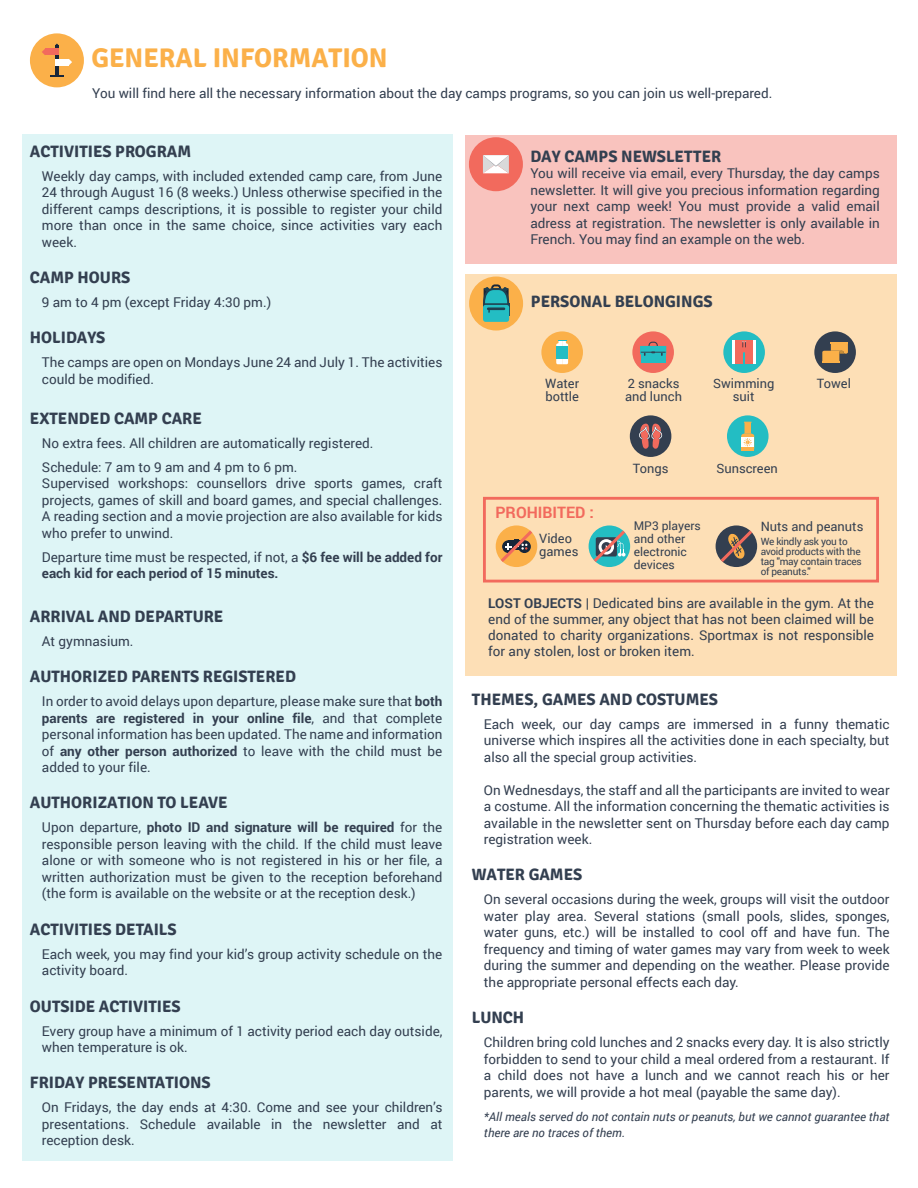
<style>
.page{position:relative;width:918px;height:1188px;background:#fff}
.page>*{position:absolute;margin:0;border:0;box-sizing:border-box;transform-origin:0 0}
.t1{font:700 27px "Signika";color:#fbb049}
.t2{font:700 16.5px "Signika";color:#333f50}
.t3{font:700 15.75px "Roboto";color:#f26a5d}
.t4{font:13.5px/16.5px "Roboto";color:#333f50;text-align:justify}
.t5{font:700 13.5px/16.5px "Roboto";color:#333f50}
.t6{font:12.9px/12.9px "Roboto";color:#333f50}
.t7{font:italic 12px/16.5px "Roboto";color:#333f50}
.t8{font:12px/12.9px "Roboto";color:#333f50}
.t9{font:10.05px/10.1px "Roboto";letter-spacing:-.025em;color:#333f50}
.s1{font-weight:400}
.s2{font-weight:700}
</style>
<div class="page">
<div style="left:22px;top:135px;width:431px;height:1026px;background:#def5f6"></div>
<div style="left:30px;top:33px;width:54px;height:54px;background:#fbb049;border-radius:50%"></div>
<hr style="left:55px;top:45px;width:4px;height:31px;background:#182639">
<div style="left:45px;top:49px;width:14px;height:6px;background:#f26a5d"></div>
<svg style="left:42px;top:49px;width:3px;height:6px"></svg>
<div style="left:55px;top:59px;width:14px;height:6px;background:#fff"></div>
<svg style="left:69px;top:59px;width:3px;height:6px"></svg>
<svg style="left:50px;top:76px;width:14px;height:1px"></svg>
<div style="left:465px;top:274px;width:432px;height:402px;background:#fddfb6"></div>
<div style="left:541px;top:331px;width:42px;height:42px;background:#fbb049;border-radius:50%"></div>
<svg style="left:556px;top:340px;width:12px;height:24px"></svg>
<div style="left:632px;top:331px;width:42px;height:42px;background:#f26a5d;border-radius:50%"></div>
<div style="left:641px;top:348px;width:25px;height:15px;background:#23bdc3"></div>
<svg style="left:640px;top:342px;width:26px;height:14px"></svg>
<div style="left:723px;top:331px;width:42px;height:42px;background:#23bdc3;border-radius:50%"></div>
<div style="left:732px;top:341px;width:11px;height:23px;background:#f26a5d"></div>
<div style="left:745px;top:341px;width:11px;height:23px;background:#f26a5d"></div>
<hr style="left:753px;top:341px;width:3px;height:23px;background:#fff">
<hr style="left:732px;top:341px;width:3px;height:23px;background:#fff">
<svg style="left:742px;top:341px;width:4px;height:12px"></svg>
<div style="left:814px;top:331px;width:42px;height:42px;background:#333f50;border-radius:50%"></div>
<svg style="left:822px;top:342px;width:26px;height:21px"></svg>
<div style="left:630px;top:415px;width:41px;height:42px;background:#333f50;border-radius:50%"></div>
<svg style="left:639px;top:424px;width:23px;height:25px"></svg>
<div style="left:727px;top:415px;width:42px;height:42px;background:#23bdc3;border-radius:50%"></div>
<div style="left:741px;top:434px;width:13px;height:17px;background:#fbb049;border-radius:2px"></div>
<div style="left:741px;top:442px;width:13px;height:9px;background:#fbb049"></div>
<div style="left:741px;top:437px;width:13px;height:10px;background:#fff"></div>
<svg style="left:743px;top:422px;width:9px;height:24px"></svg>
<div style="left:469px;top:277px;width:54px;height:54px;background:#fbb049;border-radius:50%"></div>
<div style="left:483px;top:305px;width:26px;height:17px;background:#23bdc3;border-radius:3px"></div>
<svg style="left:483px;top:284px;width:26px;height:29px"></svg>
<div style="left:483px;top:497px;width:396px;height:86px;border:3px solid #f26a5d"></div>
<svg style="left:716px;top:525px;width:41px;height:42px"></svg>
<svg style="left:717px;top:527px;width:38px;height:38px"></svg>
<svg style="left:496px;top:525px;width:41px;height:42px"></svg>
<svg style="left:497px;top:527px;width:39px;height:38px"></svg>
<svg style="left:589px;top:525px;width:41px;height:42px"></svg>
<svg style="left:590px;top:527px;width:38px;height:38px"></svg>
<div style="left:465px;top:135px;width:432px;height:128px;background:#f9c3be"></div>
<div style="left:469px;top:137px;width:54px;height:54px;background:#f26a5d;border-radius:50%"></div>
<svg style="left:483px;top:155px;width:26px;height:18px"></svg>
<h1 class="t1" style="left:91px;top:42px;width:298px">GENERAL INFORMATION</h1>
<p class="t4" style="left:92px;top:85px;width:682px">You will find here all the necessary information about the day camps programs, so you can join us well-prepared.</p>
<p class="t2" style="left:30px;top:141px;width:163px">ACTIVITIES PROGRAM</p>
<p class="t4" style="left:42px;top:167px;width:402px">Weekly day camps, with included extended camp care, from June 24 through August 16 (8 weeks.) Unless otherwise specified in the different camps descriptions, it is possible to register your child more than once in the same choice, since activities vary each week.</p>
<p class="t2" style="left:30px;top:268px;width:102px">CAMP HOURS</p>
<p class="t4" style="left:42px;top:294px;width:231px">9 am to 4 pm (except Friday 4:30 pm.)</p>
<p class="t2" style="left:30px;top:328px;width:77px">HOLIDAYS</p>
<p class="t4" style="left:42px;top:354px;width:402px">The camps are open on Mondays June 24 and July 1. The activities could be modified.</p>
<p class="t2" style="left:30px;top:408px;width:173px">EXTENDED CAMP CARE</p>
<p class="t4" style="left:42px;top:430px;width:333px;line-height:24px">No extra fees. All children are automatically registered.<br>Schedule: 7 am to 9 am and 4 pm to 6 pm.</p>
<p class="t4" style="left:42px;top:474px;width:402px">Supervised workshops: counsellors drive sports games, craft projects, games of skill and board games, and special challenges.<br>A reading section and a movie projection are also available for kids who prefer to unwind.</p>
<p class="t5" style="left:42px;top:548px;width:402px"><span class="s1">Departure time must be respected, if not, a</span> $6 fee will be added for each kid for each period of 15 minutes.</p>
<p class="t2" style="left:30px;top:606px;width:195px">ARRIVAL AND DEPARTURE</p>
<p class="t4" style="left:42px;top:632px;width:93px">At gymnasium.</p>
<p class="t2" style="left:30px;top:667px;width:268px">AUTHORIZED PARENTS REGISTERED</p>
<p class="t4" style="left:42px;top:693px;width:402px">In order to avoid delays upon departure, please make sure that <span class="s2">both parents are registered in your online file</span>, and that complete personal information has been updated. The name and information of <span class="s2">any other person authorized</span> to leave with the child must be added to your file.</p>
<p class="t2" style="left:30px;top:793px;width:199px">AUTHORIZATION TO LEAVE</p>
<p class="t4" style="left:42px;top:819px;width:402px">Upon departure, <span class="s2">photo ID and signature will be required</span> for the responsible person leaving with the child. If the child must leave alone or with someone who is not registered in his or her file, a written authorization must be given to the reception beforehand (the form is available on the website or at the reception desk.)</p>
<p class="t2" style="left:30px;top:919px;width:148px">ACTIVITIES DETAILS</p>
<p class="t4" style="left:42px;top:945px;width:402px">Each week, you may find your kid’s group activity schedule on the activity board.</p>
<p class="t2" style="left:30px;top:996px;width:152px">OUTSIDE ACTIVITIES</p>
<p class="t4" style="left:42px;top:1022px;width:402px">Every group have a minimum of 1 activity period each day outside, when temperature is ok.</p>
<p class="t2" style="left:30px;top:1073px;width:182px">FRIDAY PRESENTATIONS</p>
<p class="t4" style="left:42px;top:1099px;width:402px">On Fridays, the day ends at 4:30. Come and see your children’s presentations. Schedule available in the newsletter and at reception desk.</p>
<p class="t2" style="left:530px;top:146px;width:192px">DAY CAMPS NEWSLETTER</p>
<p class="t4" style="left:530px;top:165px;width:351px">You will receive via email, every Thursday, the day camps newsletter. It will give you precious information regarding your next camp week! You must provide a valid email adress at registration. The newsletter is only available in French. You may find an example on the web.</p>
<p class="t2" style="left:531px;top:292px;width:183px">PERSONAL BELONGINGS</p>
<p class="t6" style="left:545px;top:377px;width:35px">Water bottle</p>
<p class="t6" style="left:625px;top:377px;width:58px">2 snacks and lunch</p>
<p class="t6" style="left:713px;top:377px;width:63px;text-align:center">Swimming suit</p>
<p class="t6" style="left:817px;top:377px;width:36px">Towel</p>
<p class="t3" style="left:495px;top:501px;width:100px">PROHIBITED :</p>
<p class="t6" style="left:633px;top:461px;width:37px">Tongs</p>
<p class="t6" style="left:716px;top:461px;width:63px">Sunscreen</p>
<p class="t6" style="left:539px;top:531px;width:41px">Video games</p>
<p class="t8" style="left:634px;top:519px;width:69px">MP3 players and other electronic devices</p>
<p class="t4" style="left:488px;top:594px;width:387px"><span class="s2">LOST OBJECTS |</span> Dedicated bins are available in the gym. At the end of the summer, any object that has not been claimed will be donated to charity organizations. Sportmax is not responsible for any stolen, lost or broken item.</p>
<p class="t6" style="left:761px;top:519px;width:104px">Nuts and peanuts</p>
<p class="t9" style="left:761px;top:536px;width:103px">We kindly ask you to avoid products with the tag "may contain traces of peanuts."</p>
<p class="t2" style="left:472px;top:689px;width:248px">THEMES, GAMES AND COSTUMES</p>
<p class="t4" style="left:484px;top:715px;width:407px">Each week, our day camps are immersed in a funny thematic universe which inspires all the activities done in each specialty, but also all the special group activities.</p>
<p class="t4" style="left:484px;top:781px;width:407px">On Wednesdays, the staff and all the participants are invited to wear a costume. All the information concerning the thematic activities is available in the newsletter sent on Thursday before each day camp registration week.</p>
<p class="t2" style="left:472px;top:865px;width:112px">WATER GAMES</p>
<p class="t4" style="left:484px;top:891px;width:407px">On several occasions during the week, groups will visit the outdoor water play area. Several stations (small pools, slides, sponges, water guns, etc.) will be installed to cool off and have fun. The frequency and timing of water games may vary from week to week during the summer and depending on the weather. Please provide the appropriate personal effects each day.</p>
<p class="t2" style="left:472px;top:1008px;width:54px">LUNCH</p>
<p class="t4" style="left:484px;top:1034px;width:407px">Children bring cold lunches and 2 snacks every day. It is also strictly forbidden to send to your child a meal ordered from a restaurant. If a child does not have a lunch and we cannot reach his or her parents, we will provide a hot meal (payable the same day).</p>
<p class="t7" style="left:484px;top:1108px;width:407px">*All meals served do not contain nuts or peanuts, but we cannot guarantee that there are no traces of them.</p>
</div>
